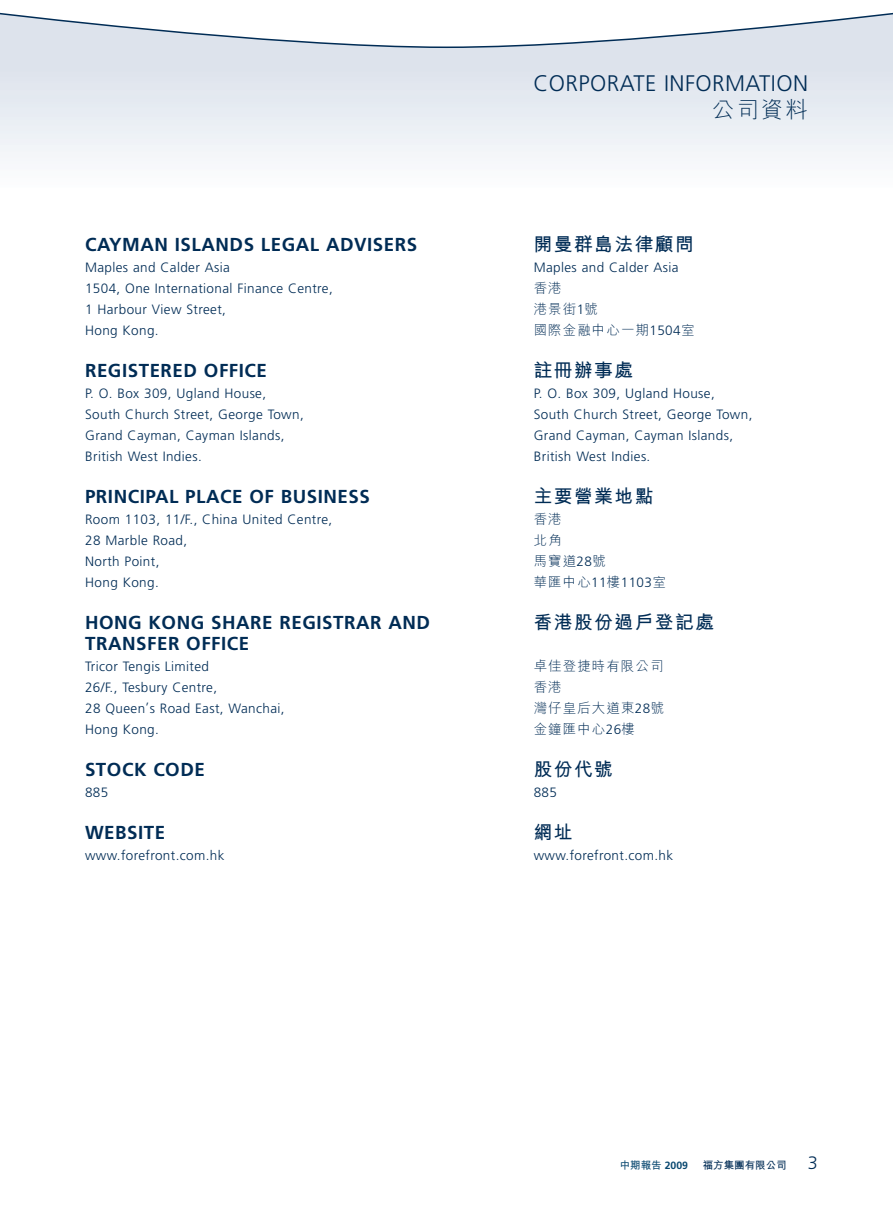
<style>
.page{position:relative;width:893px;height:1212px;background:#fff}
.page>*{position:absolute;margin:0;border:0;box-sizing:border-box;transform-origin:0 0}
.t1{font:300 22.5px "Frutiger LT Std";letter-spacing:.02em;color:#002c55}
.t2{font:300 22.5px "M Hei HK";color:#002c55}
.t3{font:700 18.75px/21px "Frutiger LT Std";letter-spacing:.03em;color:#002c55}
.t4{font:700 18.75px "M Hei HK";letter-spacing:.08em;color:#002c55}
.t5{font:300 13.5px/21px "Frutiger LT Std";letter-spacing:.03em;color:#002c55}
.t6{font:300 13.5px/21px "M Hei HK";letter-spacing:.08em;color:#002c55}
.t7{font:700 10.5px "M Hei HK";color:#002c55}
.t8{font:700 10.5px "M Hei HK";color:#094870}
.s1{font-family:"Frutiger LT Std"}
.s2{font-family:"Frutiger LT Std";font-weight:300;font-size:18px}
</style>
<div class="page">
<svg style="left:0;top:12px;width:893px;height:145px"></svg>
<h2 class="t3" style="left:85px;top:234px;width:334px">CAYMAN ISLANDS LEGAL ADVISERS</h2>
<p class="t5" style="left:85px;top:257px;width:249px">Maples and Calder Asia<br>1504, One International Finance Centre,<br>1 Harbour View Street,<br>Hong Kong.</p>
<h2 class="t3" style="left:85px;top:360px;width:183px">REGISTERED OFFICE</h2>
<p class="t5" style="left:85px;top:383px;width:220px">P. O. Box 309, Ugland House,<br>South Church Street, George Town,<br>Grand Cayman, Cayman Islands,<br>British West Indies.</p>
<h2 class="t3" style="left:85px;top:486px;width:286px">PRINCIPAL PLACE OF BUSINESS</h2>
<p class="t5" style="left:85px;top:509px;width:249px">Room 1103, 11/F., China United Centre,<br>28 Marble Road,<br>North Point,<br>Hong Kong.</p>
<h2 class="t3" style="left:85px;top:612px;width:346px">HONG KONG SHARE REGISTRAR AND<br>TRANSFER OFFICE</h2>
<p class="t5" style="left:85px;top:656px;width:201px">Tricor Tengis Limited<br>26/F., Tesbury Centre,<br>28 Queen’s Road East, Wanchai,<br>Hong Kong.</p>
<h2 class="t3" style="left:85px;top:759px;width:121px">STOCK CODE</h2>
<p class="t5" style="left:85px;top:782px;width:25px">885</p>
<h2 class="t3" style="left:85px;top:822px;width:82px">WEBSITE</h2>
<p class="t5" style="left:85px;top:845px;width:141px">www.forefront.com.hk</p>
<h1 class="t1" style="left:534px;top:70px;width:276px">CORPORATE INFORMATION</h1>
<h1 class="t2" style="left:712px;top:99px;width:98px">公司資料</h1>
<h2 class="t4" style="left:534px;top:230px;width:162px">開曼群島法律顧問</h2>
<p class="t5" style="left:534px;top:257px;width:146px">Maples and Calder Asia</p>
<p class="t6" style="left:534px;top:277px;width:162px">香港<br>港景街<span class="s1">1</span>號<br>國際金融中心一期<span class="s1">1504</span>室</p>
<h2 class="t4" style="left:534px;top:356px;width:101px">註冊辦事處</h2>
<p class="t5" style="left:534px;top:383px;width:220px">P. O. Box 309, Ugland House,<br>South Church Street, George Town,<br>Grand Cayman, Cayman Islands,<br>British West Indies.</p>
<h2 class="t4" style="left:534px;top:482px;width:121px">主要營業地點</h2>
<p class="t6" style="left:534px;top:508px;width:134px">香港<br>北角<br>馬寶道<span class="s1">28</span>號<br>華匯中心<span class="s1">11</span>樓<span class="s1">1103</span>室</p>
<h2 class="t4" style="left:534px;top:608px;width:182px">香港股份過戶登記處</h2>
<p class="t6" style="left:534px;top:655px;width:132px">卓佳登捷時有限公司香港<br>灣仔皇后大道東<span class="s1">28</span>號金鐘匯中心<span class="s1">26</span>樓</p>
<h2 class="t4" style="left:534px;top:755px;width:81px">股份代號</h2>
<p class="t5" style="left:534px;top:782px;width:25px">885</p>
<h2 class="t4" style="left:534px;top:818px;width:40px">網址</h2>
<p class="t5" style="left:534px;top:845px;width:141px">www.forefront.com.hk</p>
<p class="t8" style="left:620px;top:1158px;width:70px">中期報告 <span class="s1">2009</span></p>
<p class="t7" style="left:703px;top:1158px;width:117px">福方集團有限公司 <span class="s2">3</span></p>
</div>
